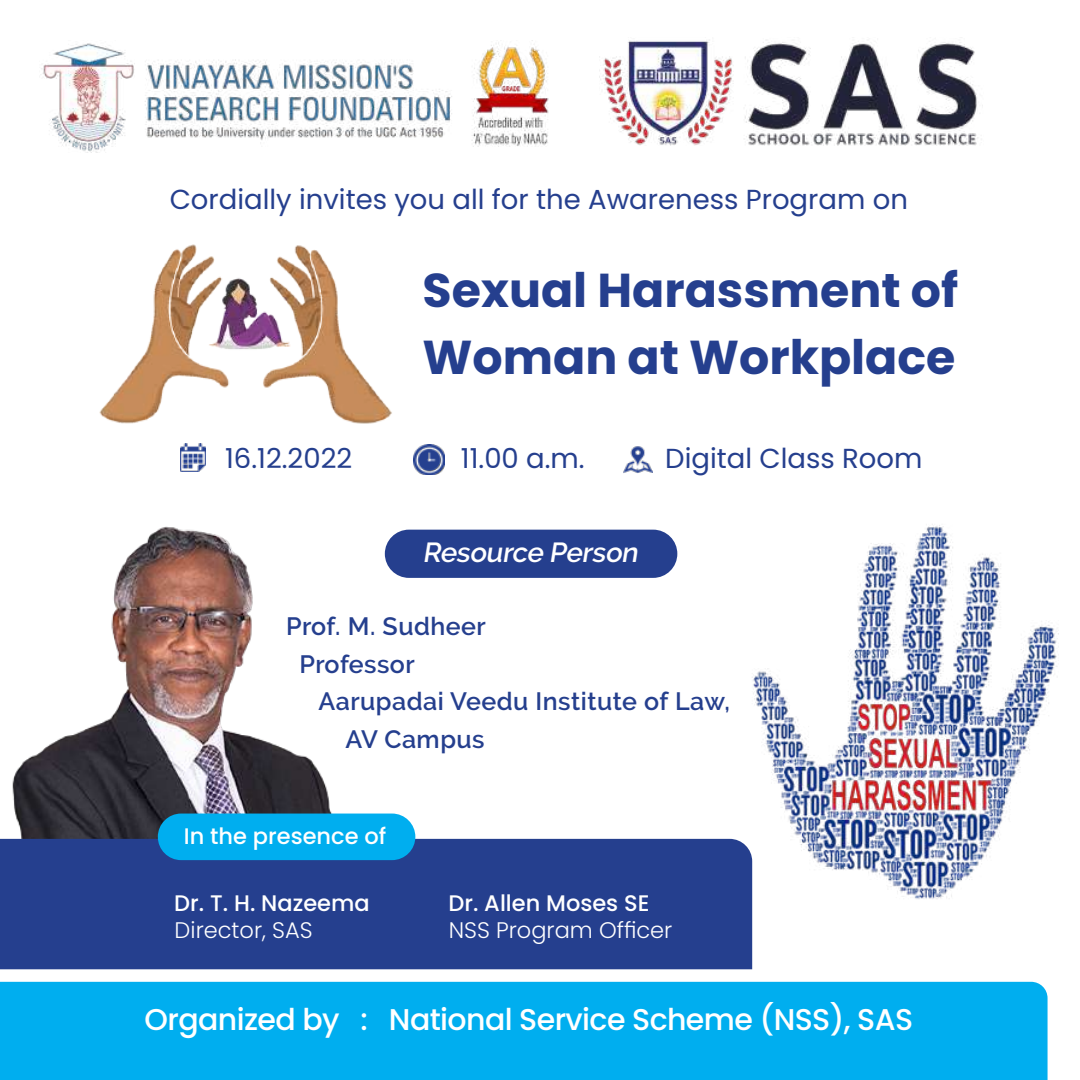
<style>
.page{position:relative;width:1080px;height:1080px;background:#fff}
.page>*{position:absolute;margin:0;border:0;box-sizing:border-box;transform-origin:0 0}
.t1{font:700 47.5px/67.5px "Poppins";color:#253f8e}
.t2{font:500 30px "Poppins";letter-spacing:-.02em;color:#fff}
.t3{font:27.5px "Poppins";color:#253f8e}
.t4{font:italic 600 27.5px "Raleway";color:#fff}
.t5{font:600 25px/37.5px "Raleway";letter-spacing:.02em;color:#253f8e}
.t6{font:500 22.5px "Poppins";color:#fff}
.t7{font:300 22.5px "Poppins";color:#fff}
</style>
<div class="page">
<img style="left:5px;top:526px;width:345px;height:313px">
<div style="left:0;top:839px;width:752px;height:124px;background:#253f8e"></div>
<img style="left:86px;top:152px;width:306px;height:272px">
<img style="left:742px;top:524px;width:317px;height:385px">
<svg style="left:0;top:963px;width:1048px;height:117px;background:#20b3ed"></svg>
<div style="left:385px;top:530px;width:292px;height:48px;background:#253f8e;border-radius:24px"></div>
<img style="left:41px;top:40px;width:508px;height:112px">
<img style="left:600px;top:40px;width:383px;height:105px">
<img style="left:180px;top:443px;width:25px;height:29px">
<img style="left:414px;top:444px;width:30px;height:31px">
<img style="left:624px;top:446px;width:28px;height:27px">
<div style="left:158px;top:814px;width:257px;height:46px;background:#00aeef;border-radius:23px"></div>
<p class="t3" style="left:170px;top:183px;width:740px">Cordially invites you all for the Awareness Program on</p>
<h1 class="t1" style="left:423px;top:256px;width:537px">Sexual Harassment of<br>Woman at Workplace</h1>
<p class="t3" style="left:225px;top:443px;width:129px">16.12.2022</p>
<p class="t3" style="left:461px;top:443px;width:125px">11.00 a.m.</p>
<p class="t3" style="left:665px;top:442px;width:259px">Digital Class Room</p>
<p class="t4" style="left:422px;top:536px;width:222px">Resource Person</p>
<p class="t5" style="left:299px;top:608px;width:188px;text-indent:-13px">Prof. M. Sudheer<br>Professor</p>
<p class="t5" style="left:345px;top:683px;width:386px;text-indent:-27px">Aarupadai Veedu Institute of Law,<br>AV Campus</p>
<p class="t6" style="left:184px;top:824px;width:204px">In the presence of</p>
<p class="t6" style="left:174px;top:890px;width:197px">Dr. T. H. Nazeema</p>
<p class="t7" style="left:175px;top:917px;width:140px">Director, SAS</p>
<p class="t6" style="left:448px;top:891px;width:203px">Dr. Allen Moses SE</p>
<p class="t7" style="left:449px;top:918px;width:225px">NSS Program Officer</p>
<p class="t2" style="left:145px;top:1002px;width:770px">Organized by : National Service Scheme (NSS), SAS</p>
</div>
